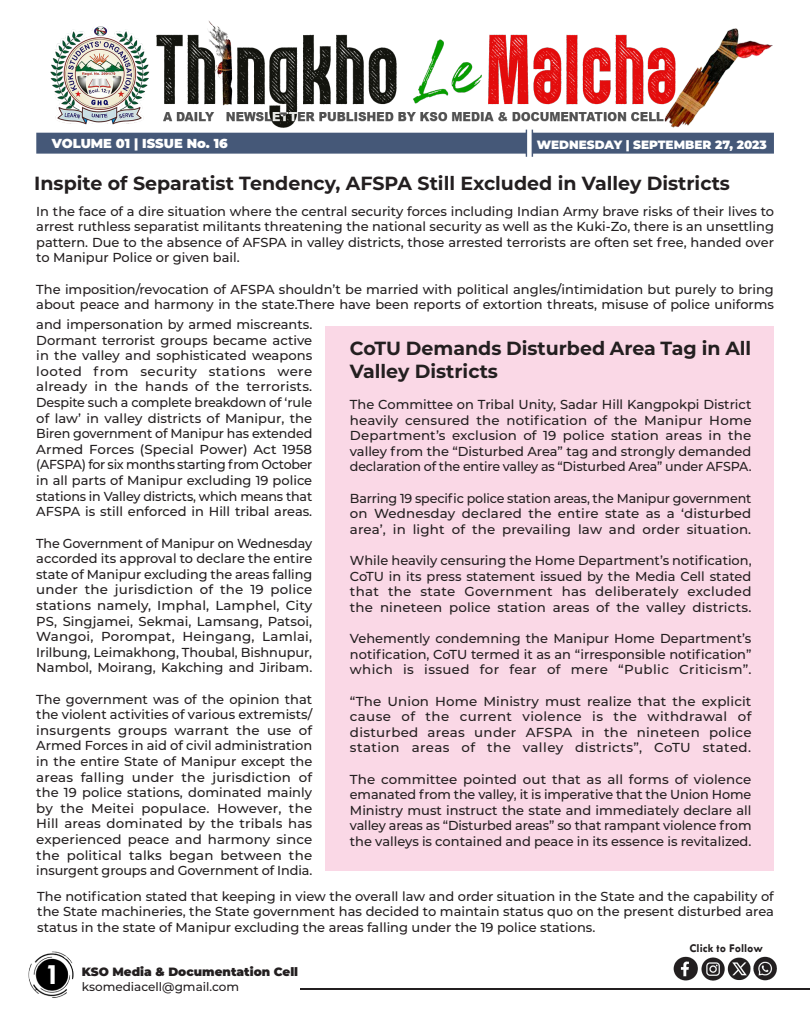
<style>
.page{position:relative;width:810px;height:1013px;background:#fff}
.page>*{position:absolute;margin:0;border:0;box-sizing:border-box;transform-origin:0 0}
.t1{font:700 30px "Tw Cen";color:#fff}
.t2{font:700 19px/22.8px "Montserrat";color:#231f20}
.t3{font:700 14px "Minion Pro";color:#fff}
.t4{font:500 13px/15.6px "Montserrat";color:#231f20;text-align:justify}
.t5{font:900 13px "Montserrat";color:#fff}
.t6{font:900 12px "Montserrat";color:#fff}
.t7{font:900 12px "Montserrat";color:#231f20}
.t8{font:500 12px "Montserrat";color:#231f20}
.t9{font:700 12px "Tw Cen";color:#231f20}
</style>
<div class="page">
<div style="left:326px;top:327px;width:448px;height:543px;background:#fad8e6"></div>
<img style="left:36px;top:20px;width:738px;height:136px">
<hr style="left:301px;top:988px;width:509px;height:1px;background:#231f20">
<img style="left:701px;top:957px;width:50px;height:24px">
<img style="left:753px;top:956px;width:24px;height:25px">
<img style="left:673px;top:956px;width:25px;height:25px">
<img style="left:28px;top:951px;width:46px;height:47px">
<p class="t3" style="left:59px;top:130px;width:170px">VOLUME-01 | ISSUE NO. 12</p>
<p class="t6" style="left:537px;top:135px;width:232px">WEDNESDAY | SEPTEMBER 27, 2023</p>
<p class="t3" style="left:547px;top:130px;width:214px">SATURDAY | SEPTEMBER 23, 2023</p>
<p class="t5" style="left:52px;top:133px;width:177px">VOLUME 01 | ISSUE No. 16</p>
<p class="t2" style="left:34px;top:171px;width:697px">Inspite of Separatist Tendency, AFSPA Still Excluded in Valley Districts</p>
<p class="t4" style="left:36px;top:203px;width:739px">In the face of a dire situation where the central security forces including Indian Army brave risks of their lives to arrest ruthless separatist militants threatening the national security as well as the Kuki-Zo, there is an unsettling pattern. Due to the absence of AFSPA in valley districts, those arrested terrorists are often set free, handed over to Manipur Police or given bail.</p>
<p class="t4" style="left:36px;top:281px;width:739px">The imposition/revocation of AFSPA shouldn’t be married with political angles/intimidation but purely to bring about peace and harmony in the state.There have been reports of extortion threats, misuse of police uniforms</p>
<p class="t4" style="left:36px;top:316px;width:278px">and impersonation by armed miscreants.<br>Dormant terrorist groups became active in the valley and sophisticated weapons looted from security stations were already in the hands of the terrorists.<br>Despite such a complete breakdown of ‘rule of law’ in valley districts of Manipur, the Biren government of Manipur has extended Armed Forces (Special Power) Act 1958 (AFSPA) for six months starting from October in all parts of Manipur excluding 19 police stations in Valley districts, which means that AFSPA is still enforced in Hill tribal areas.</p>
<p class="t4" style="left:36px;top:534px;width:278px">The Government of Manipur on Wednesday accorded its approval to declare the entire state of Manipur excluding the areas falling under the jurisdiction of the 19 police stations namely, Imphal, Lamphel, City PS, Singjamei, Sekmai, Lamsang, Patsoi, Wangoi, Porompat, Heingang, Lamlai, Irilbung, Leimakhong, Thoubal, Bishnupur, Nambol, Moirang, Kakching and Jiribam.</p>
<p class="t4" style="left:36px;top:690px;width:278px">The government was of the opinion that the violent activities of various extremists/ insurgents groups warrant the use of Armed Forces in aid of civil administration in the entire State of Manipur except the areas falling under the jurisdiction of the 19 police stations, dominated mainly by the Meitei populace. However, the Hill areas dominated by the tribals has experienced peace and harmony since the political talks began between the insurgent groups and Government of India.</p>
<p class="t4" style="left:37px;top:887px;width:738px">The notification stated that keeping in view the overall law and order situation in the State and the capability of the State machineries, the State government has decided to maintain status quo on the present disturbed area status in the state of Manipur excluding the areas falling under the 19 police stations.</p>
<p class="t2" style="left:350px;top:336px;width:403px">CoTU Demands Disturbed Area Tag in All<br>Valley Districts</p>
<p class="t4" style="left:350px;top:396px;width:403px">The Committee on Tribal Unity, Sadar Hill Kangpokpi District heavily censured the notification of the Manipur Home Department’s exclusion of 19 police station areas in the valley from the “Disturbed Area” tag and strongly demanded declaration of the entire valley as “Disturbed Area” under AFSPA.</p>
<p class="t4" style="left:350px;top:489px;width:403px">Barring 19 specific police station areas, the Manipur government on Wednesday declared the entire state as a ‘disturbed area’, in light of the prevailing law and order situation.</p>
<p class="t4" style="left:350px;top:552px;width:403px">While heavily censuring the Home Department’s notification, CoTU in its press statement issued by the Media Cell stated that the state Government has deliberately excluded the nineteen police station areas of the valley districts.</p>
<p class="t4" style="left:350px;top:630px;width:403px">Vehemently condemning the Manipur Home Department’s notification, CoTU termed it as an “irresponsible notification” which is issued for fear of mere “Public Criticism”.</p>
<p class="t4" style="left:350px;top:692px;width:403px">“The Union Home Ministry must realize that the explicit cause of the current violence is the withdrawal of disturbed areas under AFSPA in the nineteen police station areas of the valley districts”, CoTU stated.</p>
<p class="t4" style="left:350px;top:770px;width:403px">The committee pointed out that as all forms of violence emanated from the valley, it is imperative that the Union Home Ministry must instruct the state and immediately declare all valley areas as “Disturbed areas” so that rampant violence from the valleys is contained and peace in its essence is revitalized.</p>
<p class="t1" style="left:45px;top:956px;width:17px">1</p>
<p class="t7" style="left:82px;top:962px;width:218px">KSO Media &amp; Documentation Cell</p>
<p class="t8" style="left:82px;top:977px;width:159px">ksomediacell@gmail.com</p>
<p class="t9" style="left:690px;top:940px;width:75px">Click to Follow</p>
</div>
